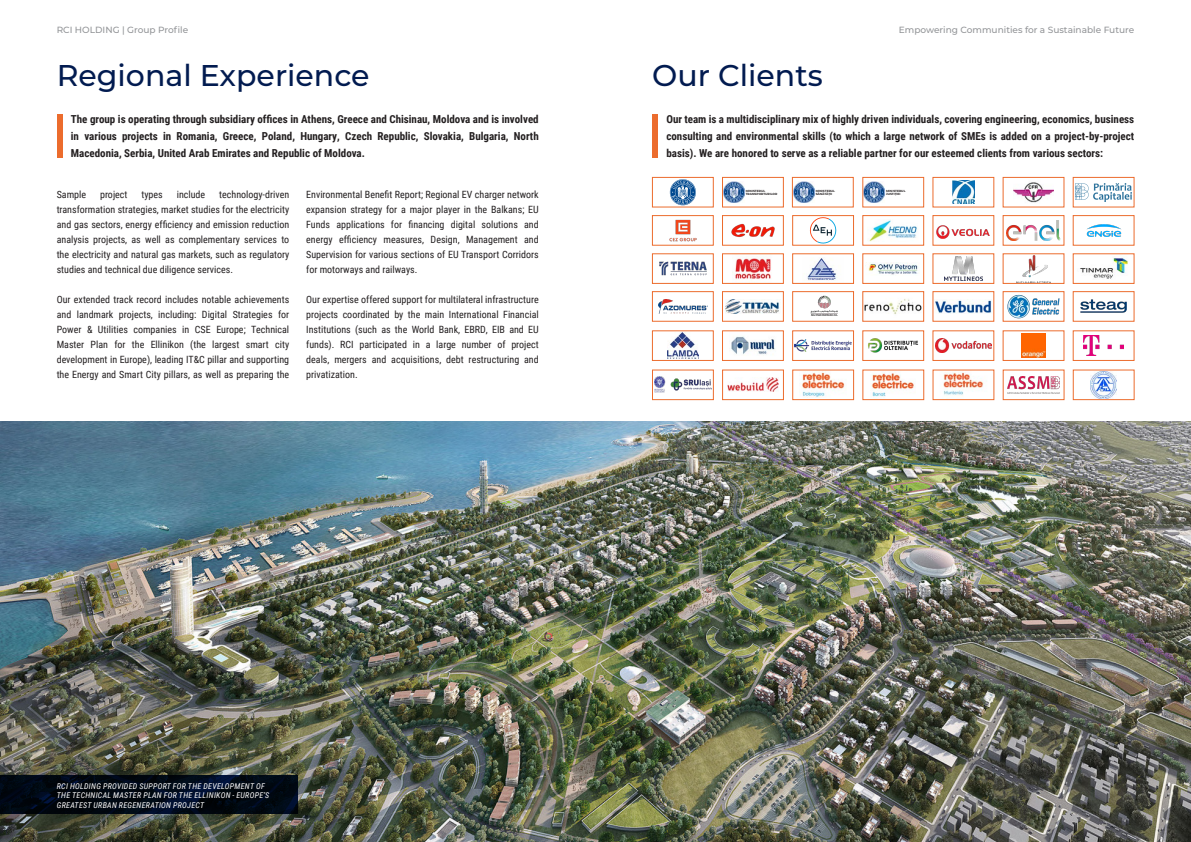
<style>
.page{position:relative;width:1191px;height:842px;background:#fff}
.page>*{position:absolute;margin:0;border:0;box-sizing:border-box;transform-origin:0 0}
.Paragraph_Style_3{font:500 30px "Montserrat";color:#021b50}
.Paragraph_Style_1{font:700 11px/17px "Roboto Condensed";color:#231f20;text-align:justify}
.Paragraph_Style_1-2{font:10px/15px "Roboto Condensed";color:#231f20;text-align:justify}
.t1{font:500 9px "Montserrat";color:#939598}
.t2{font:italic 8px/9.6px "Roboto Condensed";letter-spacing:.035em;color:#fff}
.t3{font:700 3px "Montserrat";color:#231f20}
</style>
<div class="page">
<div style="left:57px;top:114px;width:5px;height:44px;background:#ec6c2d"></div>
<div style="left:652px;top:114px;width:6px;height:44px;background:#ec6c2d"></div>
<img style="left:0;top:421px;width:1191px;height:421px">
<img style="left:669px;top:219px;width:28px;height:23px">
<img style="left:667px;top:333px;width:31px;height:25px">
<img style="left:654px;top:377px;width:57px;height:16px">
<div style="left:652px;top:370px;width:61px;height:30px;border:1px solid #ec6c2d"></div>
<img style="left:731px;top:223px;width:44px;height:14px">
<div style="left:652px;top:177px;width:61px;height:30px;background:#fff;border:1px solid #ec6c2d"></div>
<svg style="left:810px;top:218px;width:26px;height:25px"></svg>
<img style="left:724px;top:182px;width:20px;height:20px">
<div style="left:722px;top:177px;width:61px;height:30px;border:1px solid #ec6c2d"></div>
<img style="left:794px;top:182px;width:20px;height:20px">
<div style="left:792px;top:177px;width:61px;height:30px;border:1px solid #ec6c2d"></div>
<img style="left:864px;top:182px;width:20px;height:20px">
<div style="left:862px;top:177px;width:61px;height:30px;border:1px solid #ec6c2d"></div>
<img style="left:869px;top:220px;width:48px;height:22px">
<img style="left:952px;top:181px;width:22px;height:23px">
<div style="left:933px;top:177px;width:61px;height:30px;border:1px solid #ec6c2d"></div>
<img style="left:1075px;top:183px;width:56px;height:18px">
<div style="left:1073px;top:177px;width:61px;height:30px;border:1px solid #ec6c2d"></div>
<img style="left:810px;top:295px;width:28px;height:21px">
<img style="left:1013px;top:182px;width:40px;height:21px">
<div style="left:1003px;top:177px;width:61px;height:30px;border:1px solid #ec6c2d"></div>
<img style="left:936px;top:225px;width:54px;height:13px">
<img style="left:1006px;top:221px;width:54px;height:19px">
<img style="left:1086px;top:224px;width:36px;height:13px">
<img style="left:731px;top:336px;width:44px;height:19px">
<img style="left:727px;top:378px;width:51px;height:14px">
<div style="left:722px;top:370px;width:61px;height:30px;border:1px solid #ec6c2d"></div>
<img style="left:732px;top:258px;width:39px;height:22px">
<img style="left:807px;top:258px;width:32px;height:22px">
<img style="left:659px;top:261px;width:48px;height:15px">
<img style="left:865px;top:262px;width:53px;height:13px">
<img style="left:944px;top:256px;width:38px;height:25px">
<img style="left:1022px;top:256px;width:26px;height:22px">
<img style="left:1080px;top:256px;width:48px;height:23px">
<img style="left:726px;top:299px;width:54px;height:15px">
<img style="left:658px;top:299px;width:49px;height:15px">
<img style="left:794px;top:339px;width:57px;height:13px">
<img style="left:801px;top:372px;width:45px;height:26px">
<div style="left:792px;top:370px;width:61px;height:30px;border:1px solid #ec6c2d"></div>
<img style="left:868px;top:338px;width:51px;height:15px">
<img style="left:870px;top:373px;width:45px;height:24px">
<div style="left:863px;top:370px;width:60px;height:30px;border:1px solid #ec6c2d"></div>
<img style="left:935px;top:339px;width:56px;height:13px">
<img style="left:943px;top:372px;width:41px;height:24px">
<div style="left:933px;top:370px;width:61px;height:30px;border:1px solid #ec6c2d"></div>
<img style="left:1021px;top:333px;width:24px;height:25px">
<img style="left:1007px;top:376px;width:53px;height:18px">
<div style="left:1003px;top:370px;width:61px;height:30px;border:1px solid #ec6c2d"></div>
<img style="left:1083px;top:336px;width:40px;height:19px">
<img style="left:1090px;top:372px;width:27px;height:26px">
<div style="left:1073px;top:370px;width:61px;height:30px;border:1px solid #ec6c2d"></div>
<img style="left:864px;top:299px;width:57px;height:15px">
<img style="left:935px;top:299px;width:57px;height:15px">
<img style="left:1007px;top:294px;width:53px;height:25px">
<img style="left:1081px;top:299px;width:45px;height:14px">
<svg style="left:0;top:775px;width:298px;height:39px;background:#000815"></svg>
<svg style="left:667px;top:177px;width:31px;height:30px"></svg>
<p class="t1" style="left:57px;top:23px;width:133px">RCI HOLDING | Group Profile</p>
<p class="t1" style="left:899px;top:23px;width:237px">Empowering Communities for a Sustainable Future</p>
<p class="Paragraph_Style_3" style="left:57px;top:54px;width:314px">Regional Experience</p>
<p class="Paragraph_Style_1" style="left:71px;top:110px;width:469px">The group is operating through subsidiary offices in Athens, Greece and Chisinau, Moldova and is involved in various projects in Romania, Greece, Poland, Hungary, Czech Republic, Slovakia, Bulgaria, North Macedonia, Serbia, United Arab Emirates and Republic of Moldova.</p>
<p class="Paragraph_Style_3" style="left:652px;top:54px;width:172px">Our Clients</p>
<p class="Paragraph_Style_1" style="left:666px;top:110px;width:469px">Our team is a multidisciplinary mix of highly driven individuals, covering engineering, economics, business consulting and environmental skills (to which a large network of SMEs is added on a project-by-project basis). We are honored to serve as a reliable partner for our esteemed clients from various sectors:</p>
<p class="Paragraph_Style_1-2" style="left:57px;top:186px;width:234px;text-indent:163px">technology-driven transformation strategies, market studies for the electricity and gas sectors, energy efficiency and emission reduction analysis projects, as well as complementary services to the electricity and natural gas markets, such as regulatory studies and technical due diligence services.</p>
<p class="Paragraph_Style_1-2" style="left:57px;top:291px;width:234px">Our extended track record includes notable achievements and landmark projects, including: Digital Strategies for Power &amp; Utilities companies in CSE Europe; Technical Master Plan for the Ellinikon (the largest smart city development in Europe), leading IT&amp;C pillar and supporting the Energy and Smart City pillars, as well as preparing the</p>
<p class="Paragraph_Style_1-2" style="left:57px;top:186px;width:31px">Sample</p>
<p class="Paragraph_Style_1-2" style="left:100px;top:186px;width:29px">project</p>
<p class="Paragraph_Style_1-2" style="left:141px;top:186px;width:23px">types</p>
<p class="Paragraph_Style_1-2" style="left:177px;top:186px;width:30px">include</p>
<p class="Paragraph_Style_1-2" style="left:306px;top:186px;width:234px">Environmental Benefit Report; Regional EV charger network expansion strategy for a major player in the Balkans; EU Funds applications for financing digital solutions and energy efficiency measures, Design, Management and Supervision for various sections of EU Transport Corridors for motorways and railways.</p>
<p class="Paragraph_Style_1-2" style="left:306px;top:291px;width:234px">Our expertise offered support for multilateral infrastructure projects coordinated by the main International Financial Institutions (such as the World Bank, EBRD, EIB and EU funds). RCI participated in a large number of project deals, mergers and acquisitions, debt restructuring and privatization.</p>
<p class="t2" style="left:57px;top:781px;width:209px">RCI HOLDING PROVIDED SUPPORT FOR THE DEVELOPMENT OF</p>
<p class="t2" style="left:57px;top:790px;width:214px">THE TECHNICAL MASTER PLAN FOR THE ELLINIKON - EUROPE’S<br>GREATEST URBAN REGENERATION PROJECT</p>
<p class="t3" style="left:746px;top:189px;width:21px">MINISTERUL</p>
<p class="t3" style="left:746px;top:192px;width:33px">TRANSPORTURILOR</p>
<p class="t3" style="left:815px;top:189px;width:21px">MINISTERUL</p>
<p class="t3" style="left:815px;top:192px;width:18px">SĂNĂTĂȚII</p>
<p class="t3" style="left:886px;top:189px;width:21px">MINISTERUL</p>
<p class="t3" style="left:886px;top:192px;width:16px">JUSTIȚIEI</p>
</div>
